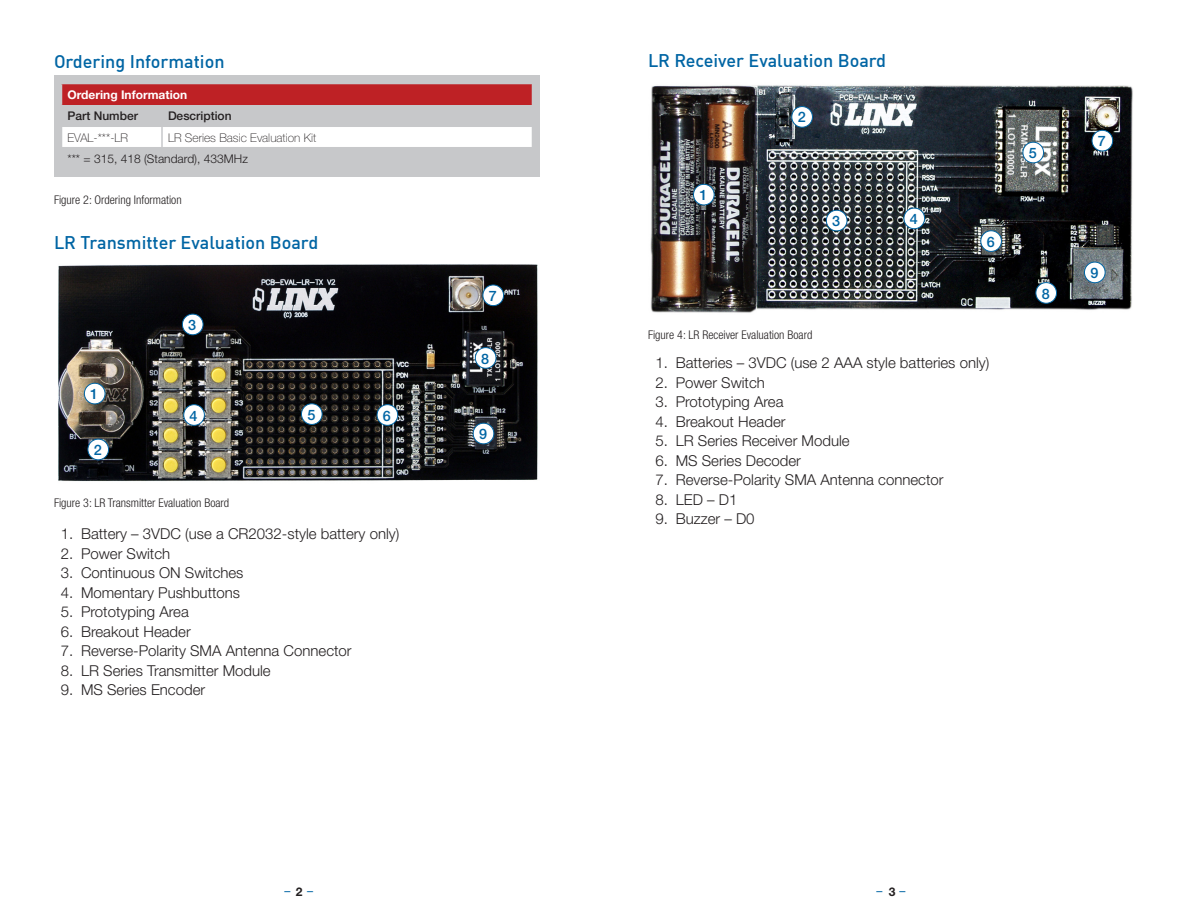
<style>
.page{position:relative;width:1188px;height:918px;background:#fff}
.page>*{position:absolute;margin:0;border:0;box-sizing:border-box;transform-origin:0 0}
.t1{font:500 18px "DIN Offc";color:#0065a4}
.t2{font:300 15px "Helvetica Neue";color:#231f20}
.t3{font:500 14.4px "Helvetica Neue";color:#0065a4}
.t4{font:300 condensed 12px "Helvetica Neue";color:#231f20}
.t5{font:100 12px "Helvetica Neue";color:#231f20}
.t6{font:300 12px "Helvetica Neue";color:#231f20}
.t7{font:500 12px "Helvetica Neue";color:#231f20}
.t8{font:700 12px "Helvetica Neue";color:#fff}
.t9{font:12px "Helvetica Neue";color:#0065a4}
.s1{font-weight:700;color:#231f20}
</style>
<div class="page">
<div style="left:54px;top:76px;width:486px;height:101px;background:#c7c8ca"></div>
<div style="left:62px;top:84px;width:470px;height:21px;background:#be2125"></div>
<div style="left:62px;top:127px;width:470px;height:20px;background:#fff"></div>
<img style="left:58px;top:264px;width:480px;height:217px">
<div style="left:84px;top:383px;width:21px;height:21px;background:#fff;border-radius:50%"></div>
<div style="left:84px;top:383px;width:21px;height:21px;border:1px solid #0065a4;border-radius:50%"></div>
<div style="left:88px;top:439px;width:21px;height:21px;background:#fff;border-radius:50%"></div>
<div style="left:88px;top:439px;width:21px;height:21px;border:1px solid #0065a4;border-radius:50%"></div>
<div style="left:182px;top:314px;width:21px;height:21px;background:#fff;border-radius:50%"></div>
<div style="left:182px;top:314px;width:21px;height:21px;border:1px solid #0065a4;border-radius:50%"></div>
<div style="left:184px;top:405px;width:20px;height:20px;background:#fff;border-radius:50%"></div>
<div style="left:184px;top:405px;width:21px;height:20px;border:1px solid #0065a4;border-radius:50%"></div>
<div style="left:301px;top:404px;width:21px;height:20px;background:#fff;border-radius:50%"></div>
<div style="left:301px;top:404px;width:21px;height:21px;border:1px solid #0065a4;border-radius:50%"></div>
<div style="left:377px;top:405px;width:21px;height:20px;background:#fff;border-radius:50%"></div>
<div style="left:377px;top:405px;width:21px;height:20px;border:1px solid #0065a4;border-radius:50%"></div>
<div style="left:483px;top:285px;width:21px;height:21px;background:#fff;border-radius:50%"></div>
<div style="left:483px;top:285px;width:21px;height:21px;border:1px solid #0065a4;border-radius:50%"></div>
<div style="left:475px;top:348px;width:21px;height:20px;background:#fff;border-radius:50%"></div>
<div style="left:475px;top:347px;width:21px;height:21px;border:1px solid #0065a4;border-radius:50%"></div>
<div style="left:473px;top:423px;width:21px;height:21px;background:#fff;border-radius:50%"></div>
<div style="left:473px;top:423px;width:21px;height:21px;border:1px solid #0065a4;border-radius:50%"></div>
<img style="left:650px;top:85px;width:483px;height:228px">
<div style="left:694px;top:184px;width:20px;height:21px;background:#fff;border-radius:50%"></div>
<div style="left:693px;top:184px;width:21px;height:21px;border:1px solid #0065a4;border-radius:50%"></div>
<div style="left:792px;top:107px;width:20px;height:20px;background:#fff;border-radius:50%"></div>
<div style="left:792px;top:106px;width:21px;height:21px;border:1px solid #0065a4;border-radius:50%"></div>
<div style="left:826px;top:210px;width:21px;height:21px;background:#fff;border-radius:50%"></div>
<div style="left:826px;top:210px;width:21px;height:21px;border:1px solid #0065a4;border-radius:50%"></div>
<div style="left:904px;top:208px;width:21px;height:21px;background:#fff;border-radius:50%"></div>
<div style="left:904px;top:208px;width:21px;height:21px;border:1px solid #0065a4;border-radius:50%"></div>
<div style="left:1023px;top:142px;width:21px;height:21px;background:#fff;border-radius:50%"></div>
<div style="left:1023px;top:142px;width:21px;height:21px;border:1px solid #0065a4;border-radius:50%"></div>
<div style="left:981px;top:231px;width:20px;height:20px;background:#fff;border-radius:50%"></div>
<div style="left:981px;top:231px;width:21px;height:21px;border:1px solid #0065a4;border-radius:50%"></div>
<div style="left:1092px;top:130px;width:21px;height:21px;background:#fff;border-radius:50%"></div>
<div style="left:1092px;top:130px;width:21px;height:21px;border:1px solid #0065a4;border-radius:50%"></div>
<div style="left:1036px;top:283px;width:21px;height:20px;background:#fff;border-radius:50%"></div>
<div style="left:1036px;top:282px;width:21px;height:21px;border:1px solid #0065a4;border-radius:50%"></div>
<div style="left:1084px;top:262px;width:21px;height:21px;background:#fff;border-radius:50%"></div>
<div style="left:1084px;top:262px;width:21px;height:21px;border:1px solid #0065a4;border-radius:50%"></div>
<p class="t1" style="left:54px;top:50px;width:172px">Ordering Information</p>
<p class="t8" style="left:68px;top:87px;width:121px">Ordering Information</p>
<p class="t7" style="left:68px;top:109px;width:72px">Part Number</p>
<p class="t7" style="left:168px;top:109px;width:65px">Description</p>
<p class="t5" style="left:68px;top:131px;width:62px">EVAL-***-LR</p>
<p class="t5" style="left:168px;top:131px;width:150px">LR Series Basic Evaluation Kit</p>
<p class="t6" style="left:68px;top:152px;width:182px">*** = 315, 418 (Standard), 433MHz</p>
<p class="t4" style="left:54px;top:193px;width:129px">Figure 2: Ordering Information</p>
<p class="t1" style="left:54px;top:231px;width:266px">LR Transmitter Evaluation Board</p>
<p class="t3" style="left:90px;top:385px;width:10px">1</p>
<p class="t3" style="left:94px;top:441px;width:10px">2</p>
<p class="t3" style="left:188px;top:316px;width:10px">3</p>
<p class="t3" style="left:190px;top:407px;width:10px">4</p>
<p class="t3" style="left:307px;top:406px;width:10px">5</p>
<p class="t3" style="left:383px;top:407px;width:10px">6</p>
<p class="t4" style="left:54px;top:496px;width:177px">Figure 3: LR Transmitter Evaluation Board</p>
<p class="t2" style="left:61px;top:525px;width:340px">1. Battery – 3VDC (use a CR2032-style battery only)</p>
<p class="t2" style="left:61px;top:544px;width:111px">2. Power Switch</p>
<p class="t2" style="left:61px;top:564px;width:184px">3. Continuous ON Switches</p>
<p class="t2" style="left:61px;top:583px;width:181px">4. Momentary Pushbuttons</p>
<p class="t2" style="left:61px;top:603px;width:130px">5. Prototyping Area</p>
<p class="t2" style="left:61px;top:622px;width:132px">6. Breakout Header</p>
<p class="t2" style="left:61px;top:642px;width:292px">7. Reverse-Polarity SMA Antenna Connector</p>
<p class="t2" style="left:61px;top:661px;width:212px">8. LR Series Transmitter Module</p>
<p class="t2" style="left:61px;top:681px;width:146px">9. MS Series Encoder</p>
<p class="t3" style="left:489px;top:287px;width:10px">7</p>
<p class="t3" style="left:481px;top:350px;width:10px">8</p>
<p class="t3" style="left:479px;top:425px;width:10px">9</p>
<p class="t1" style="left:648px;top:49px;width:240px">LR Receiver Evaluation Board</p>
<p class="t3" style="left:699px;top:187px;width:10px">1</p>
<p class="t3" style="left:798px;top:109px;width:10px">2</p>
<p class="t3" style="left:832px;top:212px;width:10px">3</p>
<p class="t3" style="left:910px;top:210px;width:10px">4</p>
<p class="t4" style="left:648px;top:328px;width:166px">Figure 4: LR Receiver Evaluation Board</p>
<p class="t3" style="left:987px;top:233px;width:10px">6</p>
<p class="t2" style="left:655px;top:354px;width:335px">1. Batteries – 3VDC (use 2 AAA style batteries only)</p>
<p class="t2" style="left:655px;top:373px;width:111px">2. Power Switch</p>
<p class="t2" style="left:655px;top:393px;width:130px">3. Prototyping Area</p>
<p class="t2" style="left:655px;top:412px;width:132px">4. Breakout Header</p>
<p class="t2" style="left:655px;top:432px;width:196px">5. LR Series Receiver Module</p>
<p class="t2" style="left:655px;top:451px;width:147px">6. MS Series Decoder</p>
<p class="t2" style="left:655px;top:471px;width:290px">7. Reverse-Polarity SMA Antenna connector</p>
<p class="t2" style="left:655px;top:490px;width:83px">8. LED – D1</p>
<p class="t2" style="left:655px;top:510px;width:101px">9. Buzzer – D0</p>
<p class="t3" style="left:1029px;top:144px;width:10px">5</p>
<p class="t3" style="left:1042px;top:285px;width:10px">8</p>
<p class="t3" style="left:1098px;top:133px;width:10px">7</p>
<p class="t3" style="left:1090px;top:264px;width:10px">9</p>
<p class="t9" style="left:284px;top:884px;width:30px">– <span class="s1">2</span> –</p>
<p class="t9" style="left:877px;top:884px;width:30px">– <span class="s1">3</span> –</p>
</div>
